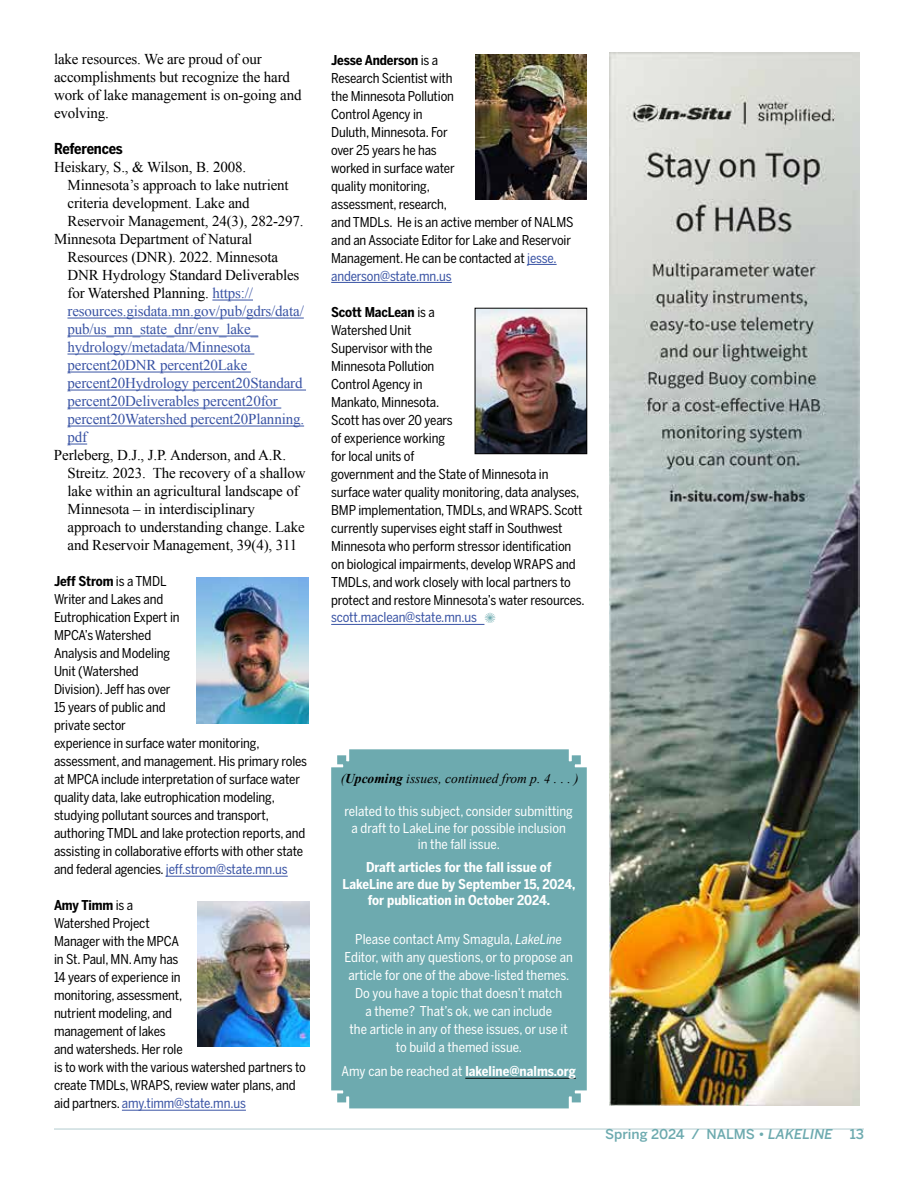
<style>
.page{position:relative;width:918px;height:1188px;background:#fff}
.page>*{position:absolute;margin:0;border:0;box-sizing:border-box;transform-origin:0 0}
.t1{font:15px/18px "Times New Roman";letter-spacing:-.01em;color:#000}
.t2{font:15px "Times New Roman";letter-spacing:-.01em;color:#3953a4}
.t3{font:700 15px "Benton Sans Cond";letter-spacing:-.015em;color:#000}
.t4{font:13.5px/18px "Benton Sans Cond";letter-spacing:-.01em;color:#000}
.t5{font:13.5px/18px "Benton Sans Cond";color:#fff;text-align:center}
.t6{font:700 13.5px/16.5px "Benton Sans Cond";color:#fff;text-align:center}
.t7{font:italic 13.5px "Times New Roman";color:#000}
.t8{font:500 13.5px "Benton Sans";color:#6daaaf}
.t9{font:13.5px "Benton Sans Cond";letter-spacing:-.01em;color:#3953a4}
.s1{color:#3953a4}
.s2{font-weight:700}
.s3{font-style:italic}
.s4{font-weight:400}
</style>
<div class="page">
<hr style="left:54px;top:1128px;width:810px;height:2px;background:#ccdddf">
<div style="left:331px;top:749px;width:256px;height:360px;background:#6daaaf"></div>
<hr style="left:212px;top:300px;width:41px;height:1px;background:#3953a4">
<hr style="left:68px;top:318px;width:236px;height:1px;background:#3953a4">
<hr style="left:68px;top:336px;width:190px;height:1px;background:#3953a4">
<hr style="left:68px;top:354px;width:186px;height:1px;background:#3953a4">
<hr style="left:68px;top:372px;width:183px;height:1px;background:#3953a4">
<hr style="left:68px;top:390px;width:238px;height:1px;background:#3953a4">
<hr style="left:68px;top:408px;width:213px;height:1px;background:#3953a4">
<hr style="left:68px;top:426px;width:236px;height:1px;background:#3953a4">
<svg style="left:68px;top:444px;width:19px;height:1px"></svg>
<hr style="left:166px;top:876px;width:122px;height:1px;background:#3953a4">
<hr style="left:122px;top:1110px;width:124px;height:1px;background:#3953a4">
<hr style="left:527px;top:264px;width:30px;height:1px;background:#3953a4">
<hr style="left:331px;top:282px;width:121px;height:1px;background:#3953a4">
<hr style="left:331px;top:624px;width:153px;height:1px;background:#3953a4">
<img style="left:197px;top:578px;width:111px;height:145px">
<img style="left:198px;top:901px;width:112px;height:146px">
<img style="left:475px;top:54px;width:112px;height:146px">
<img style="left:477px;top:310px;width:108px;height:142px">
<div style="left:475px;top:308px;width:112px;height:146px;border:1px solid #000"></div>
<img style="left:610px;top:52px;width:249px;height:1053px">
<hr style="left:465px;top:1078px;width:111px;height:1px;background:#000">
<p class="t1" style="left:54px;top:50px;width:249px">lake resources. We are proud of our accomplishments but recognize the hard work of lake management is on-going and evolving.</p>
<p class="t3" style="left:54px;top:140px;width:70px">References</p>
<p class="t1" style="left:54px;top:158px;width:194px">Heiskary, S., &amp; Wilson, B. 2008.</p>
<p class="t1" style="left:68px;top:176px;width:223px">Minnesota’s approach to lake nutrient</p>
<p class="t1" style="left:68px;top:194px;width:184px">criteria development. Lake and</p>
<p class="t1" style="left:68px;top:212px;width:238px">Reservoir Management, 24(3), 282-297.</p>
<p class="t1" style="left:54px;top:230px;width:200px">Minnesota Department of Natural</p>
<p class="t1" style="left:68px;top:248px;width:212px">Resources (DNR). 2022. Minnesota</p>
<p class="t1" style="left:68px;top:266px;width:233px">DNR Hydrology Standard Deliverables</p>
<p class="t1" style="left:68px;top:284px;width:187px">for Watershed Planning. <span class="s1">https://</span></p>
<p class="t2" style="left:67px;top:301px;width:238px">resources.gisdata.mn.gov/pub/gdrs/data/</p>
<p class="t2" style="left:67px;top:319px;width:192px">pub/us_mn_state_dnr/env_lake_</p>
<p class="t2" style="left:67px;top:337px;width:185px">hydrology/metadata/Minnesota</p>
<p class="t2" style="left:67px;top:355px;width:181px">percent20DNR percent20Lake</p>
<p class="t2" style="left:67px;top:373px;width:237px">percent20Hydrology percent20Standard</p>
<p class="t2" style="left:67px;top:391px;width:212px">percent20Deliverables percent20for</p>
<p class="t2" style="left:67px;top:409px;width:238px">percent20Watershed percent20Planning.</p>
<p class="t2" style="left:67px;top:427px;width:21px">pdf</p>
<p class="t1" style="left:67px;top:446px;width:240px;text-indent:-14px">Perleberg, D.J., J.P. Anderson, and A.R.<br>Streitz. 2023. The recovery of a shallow lake within an agricultural landscape of Minnesota – in interdisciplinary approach to understanding change. Lake and Reservoir Management, 39(4), 311</p>
<p class="t4" style="left:54px;top:572px;width:255px"><span class="s2">Jeff Strom</span> is a TMDL<br>Writer and Lakes and<br>Eutrophication Expert in<br>MPCA’s Watershed<br>Analysis and Modeling<br>Unit (Watershed<br>Division). Jeff has over<br>15 years of public and<br>private sector<br>experience in surface water monitoring, assessment, and management. His primary roles at MPCA include interpretation of surface water quality data, lake eutrophication modeling, studying pollutant sources and transport, authoring TMDL and lake protection reports, and assisting in collaborative efforts with other state and federal agencies. <span class="s1">jeff.strom@state.mn.us</span></p>
<p class="t4" style="left:54px;top:896px;width:253px"><span class="s2">Amy Timm</span> is a<br>Watershed Project<br>Manager with the MPCA<br>in St. Paul, MN. Amy has<br>14 years of experience in<br>monitoring, assessment,<br>nutrient modeling, and<br>management of lakes<br>and watersheds. Her role<br>is to work with the various watershed partners to create TMDLs, WRAPS, review water plans, and aid partners. <span class="s1">amy.timm@state.mn.us</span></p>
<p class="t4" style="left:331px;top:51px;width:244px"><span class="s2">Jesse Anderson</span> is a<br>Research Scientist with<br>the Minnesota Pollution<br>Control Agency in<br>Duluth, Minnesota. For<br>over 25 years he has<br>worked in surface water<br>quality monitoring,<br>assessment, research,<br>and TMDLs. He is an active member of NALMS and an Associate Editor for Lake and Reservoir<br>Management. He can be contacted at <span class="s1">jesse. anderson@state.mn.us</span></p>
<p class="t4" style="left:331px;top:303px;width:255px"><span class="s2">Scott MacLean</span> is a<br>Watershed Unit<br>Supervisor with the<br>Minnesota Pollution<br>Control Agency in<br>Mankato, Minnesota.<br>Scott has over 20 years<br>of experience working<br>for local units of<br>government and the State of Minnesota in surface water quality monitoring, data analyses,<br>BMP implementation, TMDLs, and WRAPS. Scott currently supervises eight staff in Southwest<br>Minnesota who perform stressor identification on biological impairments, develop WRAPS and<br>TMDLs, and work closely with local partners to protect and restore Minnesota’s water resources.</p>
<p class="t9" style="left:331px;top:609px;width:147px">scott.maclean@state.mn.us</p>
<p class="t7" style="left:341px;top:770px;width:239px">(<span class="s2">Upcoming</span> issues, continued from p. 4 . . . )</p>
<p class="t5" style="left:345px;top:803px;width:230px;line-height:16.5px">related to this subject, consider submitting a draft to LakeLine for possible inclusion<br>in the fall issue.</p>
<p class="t6" style="left:343px;top:859px;width:234px">Draft articles for the fall issue of<br>LakeLine are due by September 15, 2024, for publication in October 2024.</p>
<p class="t5" style="left:345px;top:930px;width:230px">Please contact Amy Smagula, <span class="s3">LakeLine </span>Editor, with any questions, or to propose an article for one of the above-listed themes.<br>Do you have a topic that doesn’t match<br>a theme? That’s ok, we can include<br>the article in any of these issues, or use it to build a themed issue.</p>
<p class="t6" style="left:342px;top:1063px;width:236px"><span class="s4">Amy can be reached at</span> lakeline@nalms.org</p>
<p class="t8" style="left:605px;top:1126px;width:229px">Spring 2024 / NALMS • <span class="s3">LAKELINE</span></p>
<p class="t8" style="left:850px;top:1126px;width:16px">13</p>
</div>
